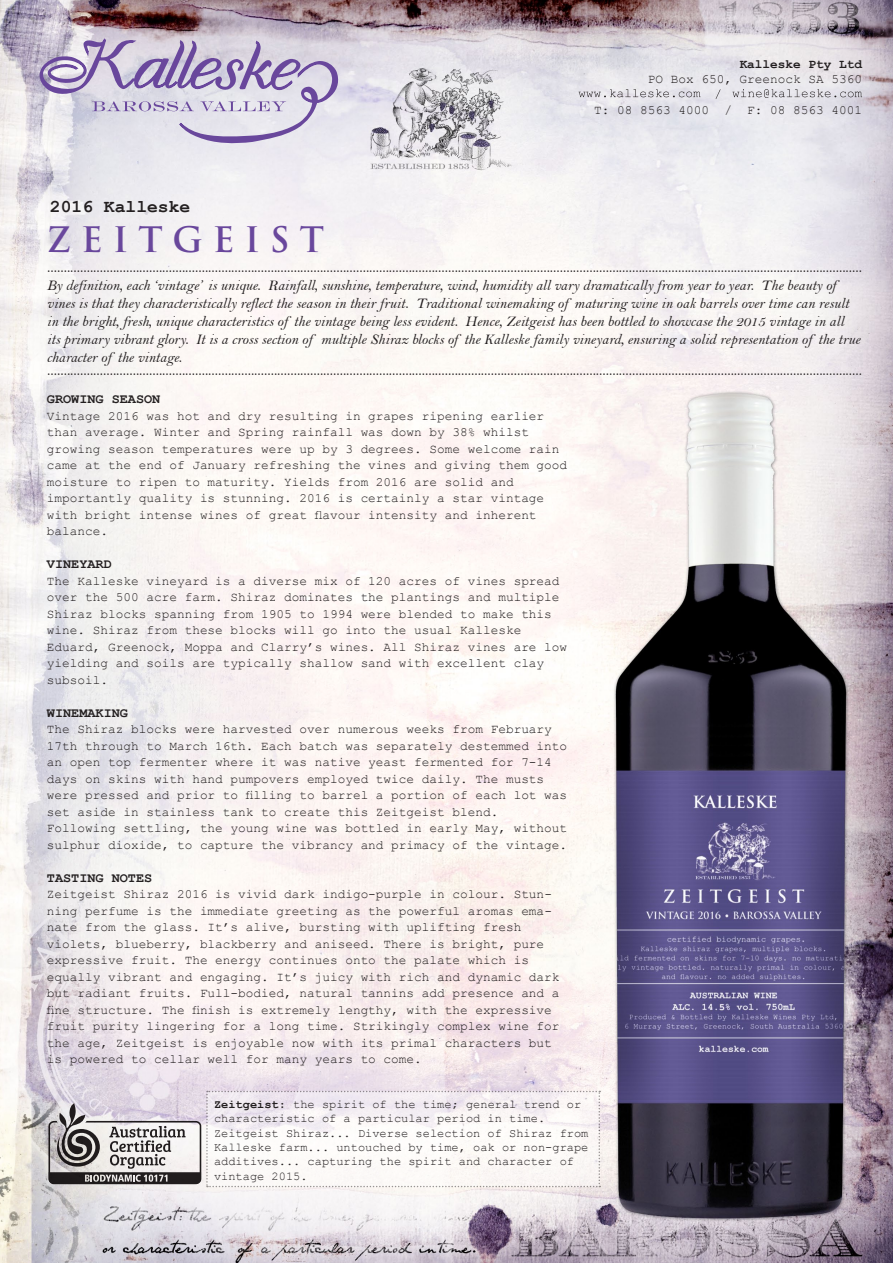
<style>
.page{position:relative;width:893px;height:1263px;background:#fff}
.page>*{position:absolute;margin:0;border:0;box-sizing:border-box;transform-origin:0 0}
.t1{font:700 34.2px "Trajan Pro";letter-spacing:.295em;color:#69479c}
.t2{font:700 18px "Courier New";color:#231f20}
.t3{font:15px/18px "Bell MT Italic";color:#231f20}
.t4{font:700 13.5px "Courier New";color:#231f20}
.t5{font:12.75px/16.5px "Courier New";color:#231f20}
.t6{font:700 12.75px "Courier New";color:#231f20}
.t7{font:12px/14.4px "Courier New";color:#231f20}
.s1{font-weight:700}
</style>
<div class="page">
<img style="left:0;top:0;width:893px;height:1263px">
<svg style="left:579px;top:89px;width:122px;height:8px"></svg>
<svg style="left:716px;top:89px;width:4px;height:10px"></svg>
<svg style="left:732px;top:89px;width:130px;height:9px"></svg>
<svg style="left:39px;top:37px;width:300px;height:106px;background:#c9c1d8"></svg>
<svg style="left:48px;top:1091px;width:552px;height:96px"></svg>
<p class="t2" style="left:50px;top:195px;width:142px">2016 Kalleske</p>
<p class="t1" style="left:47px;top:218px;width:279px">ZEITGEIST</p>
<p class="t6" style="left:740px;top:56px;width:124px">Kalleske Pty Ltd</p>
<p class="t5" style="left:648px;top:70px;width:216px">PO Box 650, Greenock SA 5360</p>
<p class="t5" style="left:594px;top:101px;width:269px">T: 08 8563 4000 / F: 08 8563 4001</p>
<p class="t3" style="left:47px;top:258px;width:816px">........................................................................................................................................................................................................................................................</p>
<p class="t3" style="left:47px;top:276px;width:815px">By definition, each ‘vintage’ is unique. Rainfall, sunshine, temperature, wind, humidity all vary dramatically from year to year. The beauty of vines is that they characteristically reflect the season in their fruit. Traditional winemaking of maturing wine in oak barrels over time can result in the bright, fresh, unique characteristics of the vintage being less evident. Hence, Zeitgeist has been bottled to showcase the 2015 vintage in all its primary vibrant glory. It is a cross section of multiple Shiraz blocks of the Kalleske family vineyard, ensuring a solid representation of the true character of the vintage.</p>
<p class="t3" style="left:47px;top:361px;width:816px">........................................................................................................................................................................................................................................................</p>
<p class="t4" style="left:47px;top:391px;width:115px">GROWING SEASON</p>
<p class="t5" style="left:47px;top:407px;width:522px">Vintage 2016 was hot and dry resulting in grapes ripening earlier than average. Winter and Spring rainfall was down by 38% whilst growing season temperatures were up by 3 degrees. Some welcome rain came at the end of January refreshing the vines and giving them good moisture to ripen to maturity. Yields from 2016 are solid and</p>
<p class="t5" style="left:47px;top:490px;width:499px">importantly quality is stunning. 2016 is certainly a star vintage with bright intense wines of great flavour intensity and inherent balance.</p>
<p class="t4" style="left:47px;top:556px;width:66px">VINEYARD</p>
<p class="t5" style="left:47px;top:572px;width:514px">The Kalleske vineyard is a diverse mix of 120 acres of vines spread over the 500 acre farm. Shiraz dominates the plantings and multiple Shiraz blocks spanning from 1905 to 1994 were blended to make this wine. Shiraz from these blocks will go into the usual Kalleske</p>
<p class="t5" style="left:47px;top:638px;width:522px">Eduard, Greenock, Moppa and Clarry’s wines. All Shiraz vines are low yielding and soils are typically shallow sand with excellent clay subsoil.</p>
<p class="t4" style="left:47px;top:704px;width:82px">WINEMAKING</p>
<p class="t5" style="left:47px;top:721px;width:522px">The Shiraz blocks were harvested over numerous weeks from February 17th through to March 16th. Each batch was separately destemmed into an open top fermenter where it was native yeast fermented for 7-14 days on skins with hand pumpovers employed twice daily. The musts were pressed and prior to filling to barrel a portion of each lot was set aside in stainless tank to create this Zeitgeist blend.</p>
<p class="t5" style="left:47px;top:820px;width:522px">Following settling, the young wine was bottled in early May, without sulphur dioxide, to capture the vibrancy and primacy of the vintage.</p>
<p class="t4" style="left:47px;top:869px;width:107px">TASTING NOTES</p>
<p class="t5" style="left:47px;top:886px;width:514px">Zeitgeist Shiraz 2016 is vivid dark indigo-purple in colour. Stun&shy;ning perfume is the immediate greeting as the powerful aromas ema&shy;nate from the glass. It’s alive, bursting with uplifting fresh violets, blueberry, blackberry and aniseed. There is bright, pure expressive fruit. The energy continues onto the palate which is equally vibrant and engaging. It’s juicy with rich and dynamic dark but radiant fruits. Full-bodied, natural tannins add presence and a fine structure. The finish is extremely lengthy, with the expressive fruit purity lingering for a long time. Strikingly complex wine for the age, Zeitgeist is enjoyable now with its primal characters but is powered to cellar well for many years to come.</p>
<p class="t7" style="left:214px;top:1096px;width:376px"><span class="s1">Zeitgeist:</span> the spirit of the time; general trend or characteristic of a particular period in time.<br>Zeitgeist Shiraz... Diverse selection of Shiraz from Kalleske farm... untouched by time, oak or non-grape additives... capturing the spirit and character of vintage 2015.</p>
</div>
